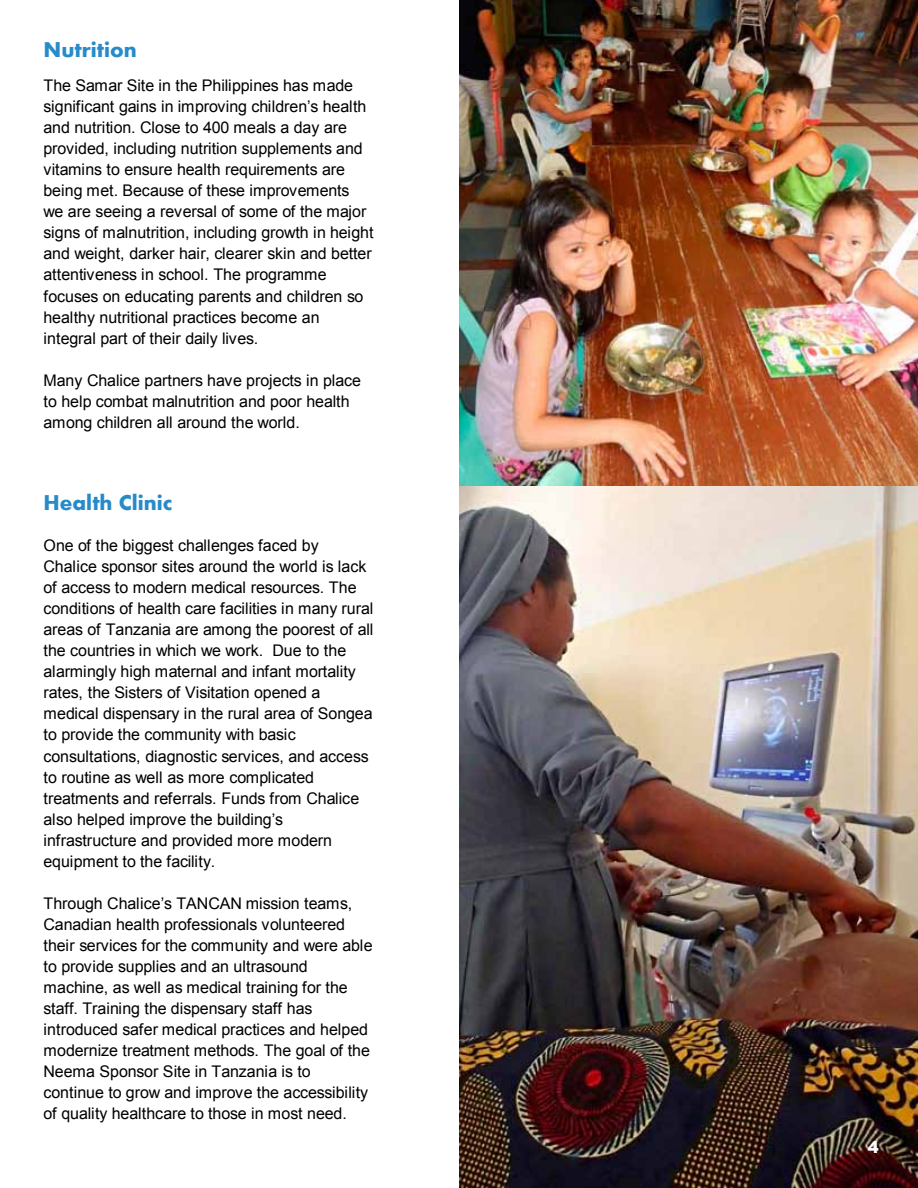
<style>
.page{position:relative;width:918px;height:1188px;background:#fff}
.page>*{position:absolute;margin:0;border:0;box-sizing:border-box;transform-origin:0 0}
.t1{font:700 22.2px "Aharoni";color:#268bc8}
.t2{font:900 16.5px "Arial";color:#fff}
.t3{font:16.05px/21px "Arial";letter-spacing:-.01em;color:#000}
</style>
<div class="page">
<img style="left:459px;top:0;width:459px;height:1188px">
<h1 class="t1" style="left:44px;top:36px;width:95px">Nutrition</h1>
<p class="t3" style="left:44px;top:75px;width:331px">The Samar Site in the Philippines has made significant gains in improving children’s health and nutrition. Close to 400 meals a day are provided, including nutrition supplements and vitamins to ensure health requirements are being met. Because of these improvements we are seeing a reversal of some of the major signs of malnutrition, including growth in height and weight, darker hair, clearer skin and better attentiveness in school. The programme focuses on educating parents and children so healthy nutritional practices become an integral part of their daily lives.</p>
<p class="t3" style="left:44px;top:370px;width:319px">Many Chalice partners have projects in place to help combat malnutrition and poor health among children all around the world.</p>
<h1 class="t1" style="left:44px;top:489px;width:130px">Health Clinic</h1>
<p class="t3" style="left:44px;top:535px;width:331px">One of the biggest challenges faced by Chalice sponsor sites around the world is lack of access to modern medical resources. The conditions of health care facilities in many rural areas of Tanzania are among the poorest of all the countries in which we work. Due to the alarmingly high maternal and infant mortality rates, the Sisters of Visitation opened a medical dispensary in the rural area of Songea to provide the community with basic consultations, diagnostic services, and access to routine as well as more complicated treatments and referrals. Funds from Chalice also helped improve the building’s infrastructure and provided more modern equipment to the facility.</p>
<p class="t3" style="left:44px;top:893px;width:331px">Through Chalice’s TANCAN mission teams, Canadian health professionals volunteered their services for the community and were able to provide supplies and an ultrasound machine, as well as medical training for the staff. Training the dispensary staff has introduced safer medical practices and helped modernize treatment methods. The goal of the Neema Sponsor Site in Tanzania is to continue to grow and improve the accessibility of quality healthcare to those in most need.</p>
<p class="t2" style="left:868px;top:1136px;width:13px">4</p>
</div>
